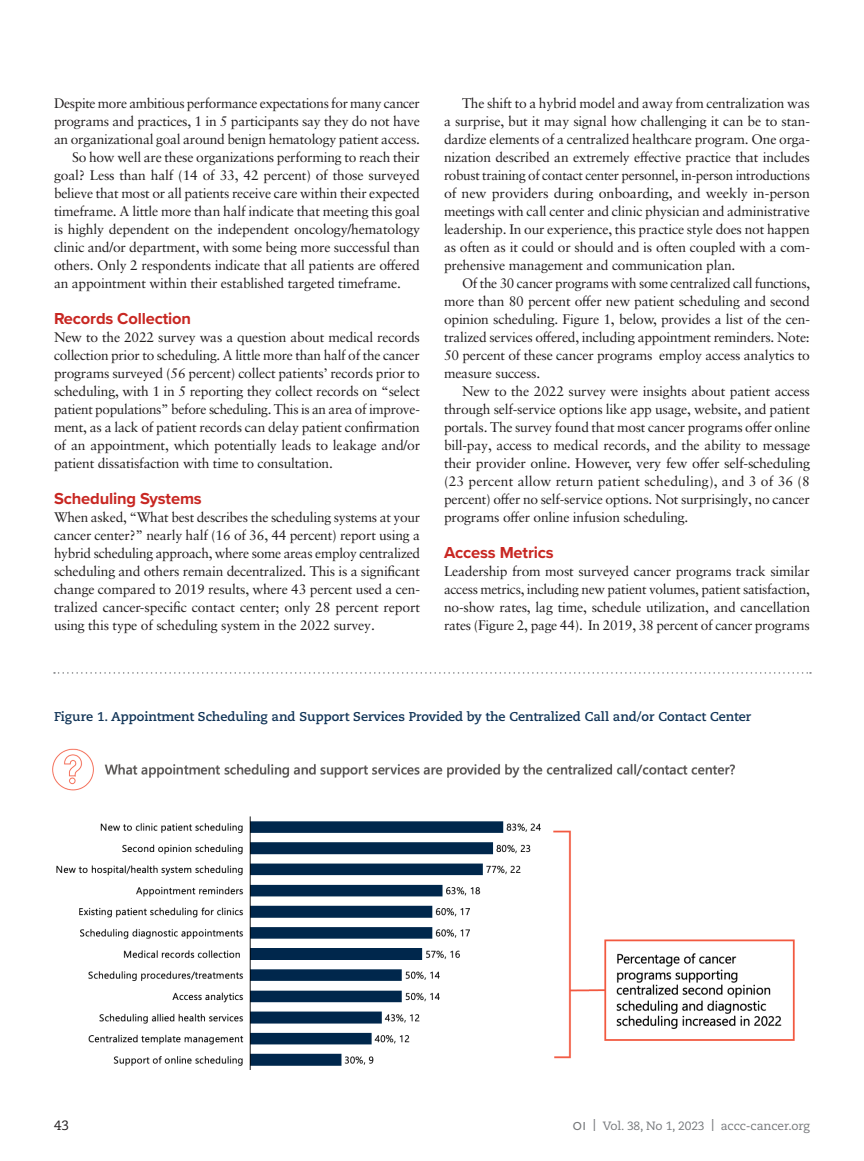
<style>
.page{position:relative;width:864px;height:1161px;background:#fff}
.page>*{position:absolute;margin:0;border:0;box-sizing:border-box;transform-origin:0 0}
.Feature_Subhead{font:700 16.5px "Proxima Nova";letter-spacing:-.01em;color:#c82722}
.Feature_Text__indent{font:13.8px/18px "Sabon LT Pro";letter-spacing:-.015em;color:#231f20;text-align:justify}
.Feature_Text__no_ind{font:13.8px/18px "Sabon LT Pro";letter-spacing:-.015em;color:#231f20;text-align:justify}
.t1{font:13.5px "Caecilia LT Pro 55 Roman";color:#231f20}
.Table_Fig_Title{font:700 12.75px "Caecilia LT Pro 75";color:#113457}
.t2{font:12px "Caecilia LT Pro 55 Roman";letter-spacing:-.01em;color:#76787b}
.s1{font-family:"Proxima Nova";font-weight:500}
.s2{font-family:"Caecilia LT Pro 75";font-weight:700}
</style>
<div class="page">
<svg style="left:54px;top:672px;width:757px;height:2px"></svg>
<img style="left:56px;top:816px;width:534px;height:254px">
<img style="left:590px;top:939px;width:205px;height:102px">
<img style="left:52px;top:748px;width:683px;height:43px">
<p class="Feature_Text__indent" style="left:54px;top:94px;width:368px">Despite more ambitious performance expectations for many cancer programs and practices, 1 in 5 participants say they do not have an organizational goal around benign hematology patient access.</p>
<p class="Feature_Text__indent" style="left:54px;top:148px;width:368px;text-indent:18px">So how well are these organizations performing to reach their goal? Less than half (14 of 33, 42 percent) of those surveyed believe that most or all patients receive care within their expected timeframe. A little more than half indicate that meeting this goal is highly dependent on the independent oncology/hematology clinic and/or department, with some being more successful than others. Only 2 respondents indicate that all patients are offered an appointment within their established targeted timeframe.</p>
<p class="Feature_Subhead" style="left:54px;top:306px;width:139px">Records Collection</p>
<p class="Feature_Text__no_ind" style="left:54px;top:328px;width:368px">New to the 2022 survey was a question about medical records collection prior to scheduling. A little more than half of the cancer programs surveyed (56 percent) collect patients’ records prior to scheduling, with 1 in 5 reporting they collect records on “select patient populations” before scheduling. This is an area of improve&shy;ment, as a lack of patient records can delay patient confirmation of an appointment, which potentially leads to leakage and/or patient dissatisfaction with time to consultation.</p>
<p class="Feature_Subhead" style="left:54px;top:486px;width:149px">Scheduling Systems</p>
<p class="Feature_Text__no_ind" style="left:54px;top:508px;width:368px">When asked, “What best describes the scheduling systems at your cancer center?” nearly half (16 of 36, 44 percent) report using a hybrid scheduling approach, where some areas employ centralized scheduling and others remain decentralized. This is a significant change compared to 2019 results, where 43 percent used a cen&shy;tralized cancer-specific contact center; only 28 percent report using this type of scheduling system in the 2022 survey.</p>
<p class="Feature_Text__indent" style="left:444px;top:94px;width:368px;text-indent:18px">The shift to a hybrid model and away from centralization was a surprise, but it may signal how challenging it can be to stan&shy;dardize elements of a centralized healthcare program. One orga&shy;nization described an extremely effective practice that includes robust training of contact center personnel, in-person introductions of new providers during onboarding, and weekly in-person meetings with call center and clinic physician and administrative leadership. In our experience, this practice style does not happen as often as it could or should and is often coupled with a com&shy;prehensive management and communication plan.</p>
<p class="Feature_Text__indent" style="left:444px;top:274px;width:368px;text-indent:18px">Of the 30 cancer programs with some centralized call functions, more than 80 percent offer new patient scheduling and second opinion scheduling. Figure 1, below, provides a list of the cen&shy;tralized services offered, including appointment reminders. Note:<br>50 percent of these cancer programs employ access analytics to measure success.</p>
<p class="Feature_Text__indent" style="left:444px;top:382px;width:368px;text-indent:18px">New to the 2022 survey were insights about patient access through self-service options like app usage, website, and patient portals. The survey found that most cancer programs offer online bill-pay, access to medical records, and the ability to message their provider online. However, very few offer self-scheduling (23 percent allow return patient scheduling), and 3 of 36 (8 percent) offer no self-service options. Not surprisingly, no cancer programs offer online infusion scheduling.</p>
<p class="Feature_Subhead" style="left:444px;top:540px;width:111px">Access Metrics</p>
<p class="Feature_Text__no_ind" style="left:444px;top:562px;width:368px">Leadership from most surveyed cancer programs track similar access metrics, including new patient volumes, patient satisfaction, no-show rates, lag time, schedule utilization, and cancellation rates (Figure 2, page 44). In 2019, 38 percent of cancer programs</p>
<p class="Table_Fig_Title" style="left:54px;top:707px;width:699px">Figure 1. Appointment Scheduling and Support Services Provided by the Centralized Call and/or Contact Center</p>
<p class="t1" style="left:54px;top:1116px;width:16px">43</p>
<p class="t2" style="left:573px;top:1118px;width:239px"><span class="s1">OI</span> <span class="s2">|</span> Vol. 38, No 1, 2023 <span class="s2">|</span> accc-cancer.org</p>
</div>
